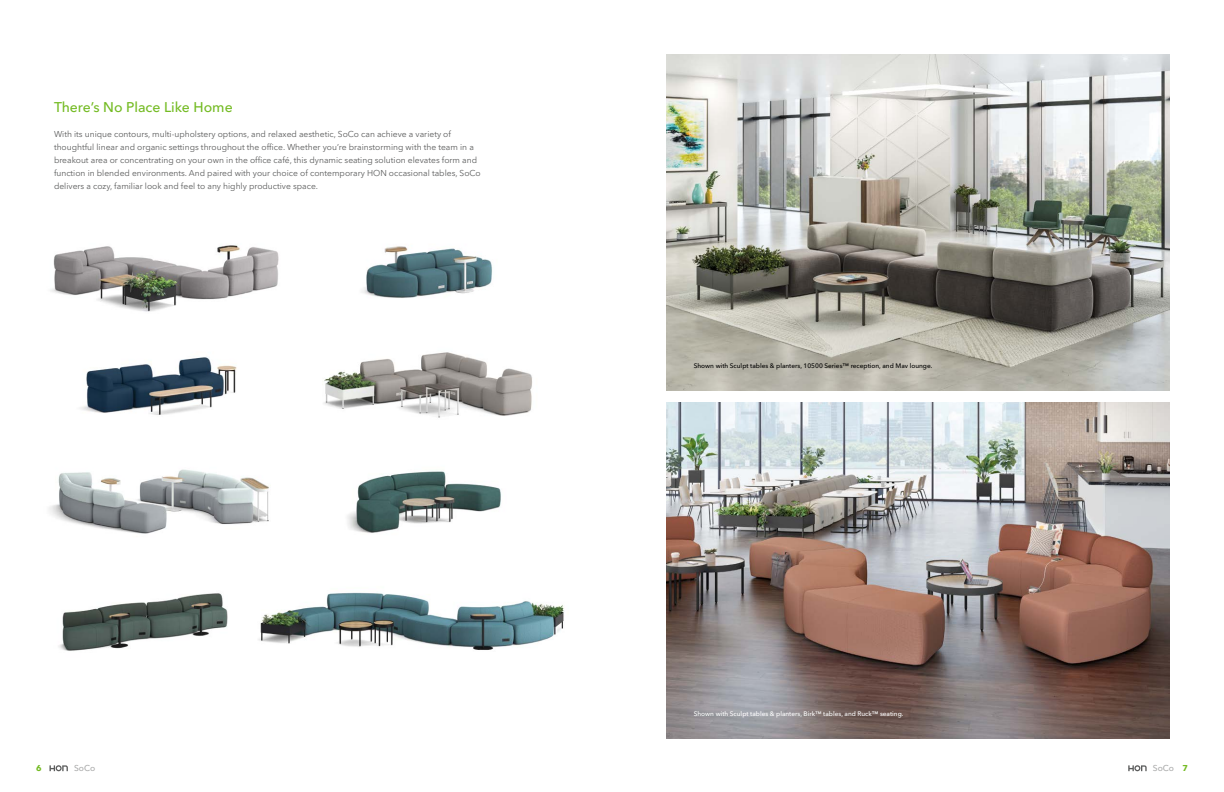
<style>
.page{position:relative;width:1224px;height:792px;background:#fff}
.page>*{position:absolute;margin:0;border:0;box-sizing:border-box;transform-origin:0 0}
.t1{font:500 14px "Avenir Next LT Pro";color:#74bb23}
.t2{font:8.5px/13px "Avenir Next LT Pro";color:#5b5c5c}
.t3{font:500 8.5px "Avenir Next LT Pro";color:#acadad}
.t4{font:700 8.5px "Avenir Next LT Pro";color:#74bb23}
.t5{font:500 6.5px "Avenir Next LT Pro";color:#000}
.t6{font:500 6.5px "Avenir Next LT Pro";color:#fff}
.s1{font-weight:700;color:#74bb23}
</style>
<div class="page">
<img style="left:258px;top:592px;width:306px;height:58px">
<img style="left:58px;top:593px;width:170px;height:58px">
<img style="left:49px;top:469px;width:220px;height:65px">
<img style="left:347px;top:471px;width:154px;height:62px">
<img style="left:323px;top:352px;width:209px;height:66px">
<img style="left:80px;top:357px;width:157px;height:58px">
<img style="left:50px;top:245px;width:229px;height:67px">
<img style="left:666px;top:402px;width:503px;height:336px">
<img style="left:666px;top:54px;width:503px;height:336px">
<img style="left:362px;top:246px;width:130px;height:52px">
<svg style="left:49px;top:765px;width:19px;height:6px"></svg>
<svg style="left:1128px;top:765px;width:19px;height:6px"></svg>
<h1 class="t1" style="left:54px;top:99px;width:180px">There’s No Place Like Home</h1>
<p class="t2" style="left:54px;top:128px;width:428px">With its unique contours, multi-upholstery options, and relaxed aesthetic, SoCo can achieve a variety of thoughtful linear and organic settings throughout the office. Whether you’re brainstorming with the team in a breakout area or concentrating on your own in the office café, this dynamic seating solution elevates form and function in blended environments. And paired with your choice of contemporary HON occasional tables, SoCo delivers a cozy, familiar look and feel to any highly productive space.</p>
<p class="t5" style="left:694px;top:361px;width:240px">Shown with Sculpt tables &amp; planters, 10500 Series™ reception, and Mav lounge.</p>
<p class="t6" style="left:694px;top:710px;width:211px">Shown with Sculpt tables &amp; planters, Birk™ tables, and Ruck™ seating.</p>
<p class="t4" style="left:36px;top:763px;width:7px">6</p>
<p class="t3" style="left:74px;top:763px;width:23px">SoCo</p>
<p class="t3" style="left:1153px;top:763px;width:37px">SoCo <span class="s1">7</span></p>
</div>
